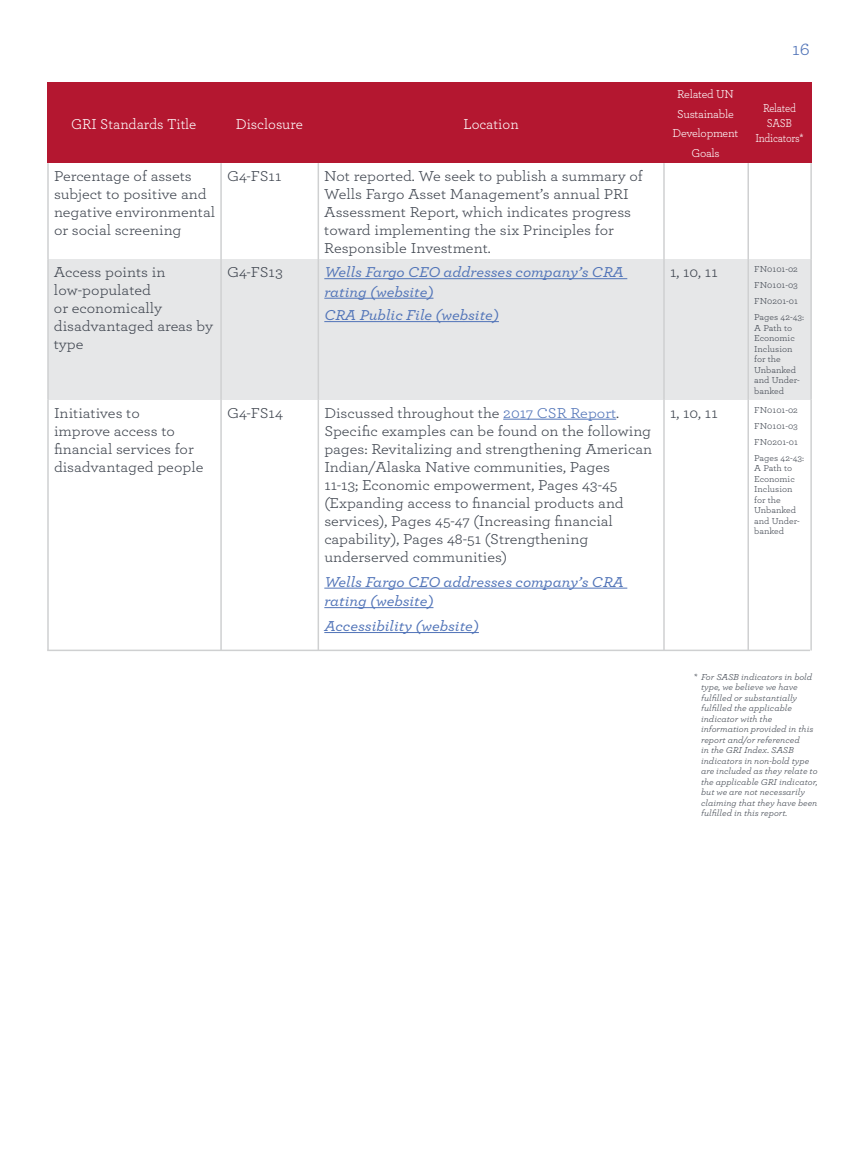
<style>
.page{position:relative;width:864px;height:1175px;background:#fff}
.page>*{position:absolute;margin:0;border:0;box-sizing:border-box;transform-origin:0 0}
.t1{font:18px "Archer";color:#5174b8;scale:1.08 1}
.t2{font:15px/18px "Archer";color:#3f454f;scale:1.08 1}
.t3{font:italic 500 15px/19.5px "Archer";color:#5174b8;scale:1.08 1}
.t4{font:15px "Archer";color:#fff}
.t5{font:12px/19.5px "Archer";letter-spacing:-.02em;color:#fff;text-align:center}
.t6{font:12px/15px "Archer";letter-spacing:-.02em;color:#fff;text-align:center;scale:.9 1}
.t7{font:italic 9px/10.5px "Archer";color:#3f454f;scale:1.08 1}
.t8{font:9px/10.5px "Archer";color:#3f454f;scale:1.08 1}
.s1{color:#5174b8}
</style>
<div class="page">
<div style="left:47px;top:82px;width:173px;height:81px;background:#b41730"></div>
<div style="left:220px;top:82px;width:98px;height:81px;background:#b41730"></div>
<div style="left:318px;top:82px;width:346px;height:81px;background:#b41730"></div>
<div style="left:664px;top:82px;width:83px;height:81px;background:#b41730"></div>
<div style="left:747px;top:82px;width:65px;height:81px;background:#b41730"></div>
<div style="left:48px;top:259px;width:173px;height:140px;background:#e6e7e8"></div>
<div style="left:221px;top:259px;width:97px;height:140px;background:#e6e7e8"></div>
<div style="left:318px;top:259px;width:346px;height:140px;background:#e6e7e8"></div>
<div style="left:664px;top:259px;width:84px;height:140px;background:#e6e7e8"></div>
<div style="left:748px;top:259px;width:63px;height:140px;background:#e6e7e8"></div>
<hr style="left:318px;top:163px;width:1px;height:96px;background:#cfd0d1">
<hr style="left:318px;top:259px;width:1px;height:140px;background:#cfd0d1">
<hr style="left:318px;top:399px;width:1px;height:251px;background:#cfd0d1">
<hr style="left:810px;top:163px;width:2px;height:96px;background:#cfd0d1">
<hr style="left:810px;top:259px;width:2px;height:140px;background:#cfd0d1">
<hr style="left:810px;top:399px;width:2px;height:251px;background:#cfd0d1">
<hr style="left:663px;top:163px;width:2px;height:96px;background:#cfd0d1">
<hr style="left:747px;top:163px;width:2px;height:96px;background:#cfd0d1">
<hr style="left:663px;top:259px;width:2px;height:140px;background:#cfd0d1">
<hr style="left:747px;top:259px;width:2px;height:140px;background:#cfd0d1">
<hr style="left:663px;top:399px;width:2px;height:251px;background:#cfd0d1">
<hr style="left:747px;top:399px;width:2px;height:251px;background:#cfd0d1">
<hr style="left:47px;top:163px;width:2px;height:96px;background:#cfd0d1">
<hr style="left:220px;top:163px;width:2px;height:96px;background:#cfd0d1">
<hr style="left:47px;top:259px;width:2px;height:140px;background:#cfd0d1">
<hr style="left:220px;top:259px;width:2px;height:140px;background:#cfd0d1">
<hr style="left:47px;top:399px;width:2px;height:251px;background:#cfd0d1">
<hr style="left:220px;top:399px;width:2px;height:251px;background:#cfd0d1">
<hr style="left:324px;top:278px;width:303px;height:1px;background:#5174b8">
<hr style="left:324px;top:298px;width:109px;height:1px;background:#5174b8">
<hr style="left:324px;top:321px;width:175px;height:1px;background:#5174b8">
<hr style="left:503px;top:419px;width:113px;height:1px;background:#5174b8">
<hr style="left:324px;top:588px;width:303px;height:1px;background:#5174b8">
<hr style="left:324px;top:607px;width:109px;height:1px;background:#5174b8">
<hr style="left:324px;top:632px;width:155px;height:1px;background:#5174b8">
<hr style="left:47px;top:649px;width:763px;height:2px;background:#cfd0d1">
<p class="t4" style="left:71px;top:113px;width:127px">GRI Standards Title</p>
<p class="t4" style="left:236px;top:113px;width:69px">Disclosure</p>
<p class="t4" style="left:463px;top:113px;width:57px">Location</p>
<p class="t5" style="left:673px;top:84px;width:67px">Related UN<br>Sustainable<br>Development<br>Goals</p>
<p class="t2" style="left:54px;top:166px;width:129px">Percentage of assets</p>
<p class="t2" style="left:227px;top:166px;width:52px">G4-FS11</p>
<p class="t2" style="left:324px;top:166px;width:297px">Not reported. We seek to publish a summary of</p>
<p class="t2" style="left:54px;top:184px;width:143px">subject to positive and</p>
<p class="t2" style="left:324px;top:184px;width:284px">Wells Fargo Asset Management’s annual PRI</p>
<p class="t2" style="left:54px;top:202px;width:151px">negative environmental</p>
<p class="t2" style="left:324px;top:202px;width:286px">Assessment Report, which indicates progress</p>
<p class="t2" style="left:54px;top:220px;width:120px">or social screening</p>
<p class="t2" style="left:324px;top:220px;width:270px">toward implementing the six Principles for<br>Responsible Investment.</p>
<p class="t2" style="left:54px;top:262px;width:105px">Access points in</p>
<p class="t2" style="left:227px;top:262px;width:53px">G4-FS13</p>
<p class="t3" style="left:324px;top:261px;width:279px">Wells Fargo CEO addresses company’s CRA</p>
<p class="t2" style="left:670px;top:262px;width:46px">1, 10, 11</p>
<p class="t1" style="left:792px;top:37px;width:18px">16</p>
<p class="t6" style="left:755px;top:100px;width:55px">Related<br>SASB<br>Indicators*</p>
<p class="t8" style="left:754px;top:264px;width:42px">FN0101-02</p>
<p class="t8" style="left:754px;top:280px;width:42px">FN0101-03</p>
<p class="t8" style="left:754px;top:295px;width:42px">FN0201-01</p>
<p class="t8" style="left:754px;top:311px;width:48px">Pages 42-43:<br>A Path to</p>
<p class="t2" style="left:54px;top:280px;width:149px">low-populated<br>or economically disadvantaged areas by</p>
<p class="t3" style="left:324px;top:281px;width:103px">rating (website)</p>
<p class="t3" style="left:324px;top:304px;width:163px">CRA Public File (website)</p>
<p class="t2" style="left:54px;top:334px;width:29px">type</p>
<p class="t8" style="left:754px;top:332px;width:44px">Economic<br>Inclusion for the<br>Unbanked and Under&shy;banked</p>
<p class="t2" style="left:54px;top:403px;width:81px">Initiatives to</p>
<p class="t2" style="left:227px;top:403px;width:53px">G4-FS14</p>
<p class="t2" style="left:324px;top:403px;width:275px">Discussed throughout the <span class="s1">2017 CSR Report</span>.</p>
<p class="t2" style="left:670px;top:403px;width:46px">1, 10, 11</p>
<p class="t8" style="left:754px;top:404px;width:42px">FN0101-02</p>
<p class="t2" style="left:54px;top:421px;width:113px">improve access to</p>
<p class="t2" style="left:324px;top:421px;width:304px">Specifc examples can be found on the following</p>
<p class="t8" style="left:754px;top:420px;width:42px">FN0101-03</p>
<p class="t2" style="left:54px;top:439px;width:140px">fnancial services for disadvantaged people</p>
<p class="t2" style="left:324px;top:439px;width:305px">pages: Revitalizing and strengthening American Indian/Alaska Native communities, Pages<br>11-13; Economic empowerment, Pages 43-45 (Expanding access to fnancial products and services), Pages 45-47 (Increasing fnancial capability), Pages 48-51 (Strengthening underserved communities)</p>
<p class="t3" style="left:324px;top:571px;width:279px">Wells Fargo CEO addresses company’s CRA rating (website)</p>
<p class="t3" style="left:324px;top:615px;width:145px">Accessibility (website)</p>
<p class="t8" style="left:754px;top:436px;width:42px">FN0201-01</p>
<p class="t8" style="left:754px;top:452px;width:48px">Pages 42-43:<br>A Path to<br>Economic<br>Inclusion for the<br>Unbanked and Under&shy;banked</p>
<p class="t7" style="left:701px;top:670px;width:109px;text-indent:-8px">* For SASB indicators in bold type, we believe we have fulflled or substantially fulflled the applicable indicator with the information provided in this report and/or referenced<br>in the GRI Index. SASB indicators in non-bold type are included as they relate to the applicable GRI indicator, but we are not necessarily claiming that they have been fulflled in this report.</p>
</div>
